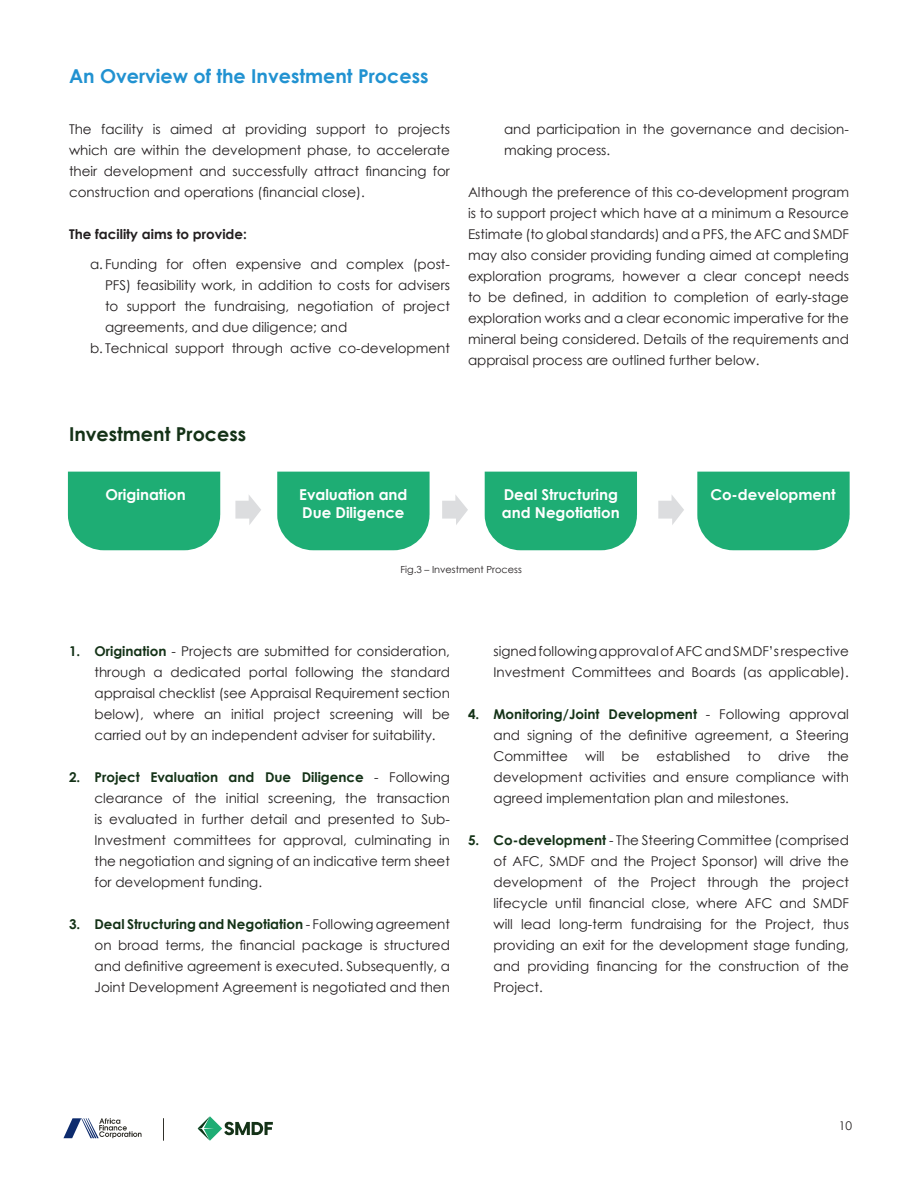
<style>
.page{position:relative;width:918px;height:1188px;background:#fff}
.page>*{position:absolute;margin:0;border:0;box-sizing:border-box;transform-origin:0 0}
.t1{font:700 19.2px "Century Gothic";color:#2192d1}
.t2{font:700 19.2px "Century Gothic";color:#143217}
.t3{font:700 15px/18px "Century Gothic";color:#fff}
.t4{font:13.5px/21px "Century Gothic";color:#231f20;text-align:justify}
.t5{font:700 13.5px "Century Gothic";color:#231f20}
.t6{font:12px "Century Gothic";color:#231f20}
.t7{font:9.75px "Century Gothic";color:#231f20}
.s1{font-weight:700;color:#143217}
</style>
<div class="page">
<svg style="left:198px;top:1116px;width:75px;height:25px"></svg>
<svg style="left:63px;top:1118px;width:79px;height:20px"></svg>
<svg style="left:163px;top:1118px;width:1px;height:23px"></svg>
<div style="left:68px;top:472px;width:152px;height:78px;background:#1ead74"></div>
<svg style="left:235px;top:495px;width:26px;height:30px"></svg>
<svg style="left:442px;top:495px;width:26px;height:30px"></svg>
<svg style="left:658px;top:495px;width:26px;height:30px"></svg>
<div style="left:277px;top:472px;width:153px;height:78px;background:#1ead74"></div>
<div style="left:485px;top:472px;width:152px;height:78px;background:#1ead74"></div>
<div style="left:697px;top:472px;width:153px;height:78px;background:#1ead74"></div>
<h1 class="t1" style="left:69px;top:62px;width:361px">An Overview of the Investment Process</h1>
<p class="t4" style="left:69px;top:119px;width:383px">The facility is aimed at providing support to projects which are within the development phase, to accelerate their development and successfully attract financing for construction and operations (financial close).</p>
<p class="t5" style="left:69px;top:224px;width:179px">The facility aims to provide:</p>
<p class="t4" style="left:90px;top:254px;width:362px">a. Funding for often expensive and complex (post-</p>
<p class="t4" style="left:105px;top:275px;width:346px">PFS) feasibility work, in addition to costs for advisers</p>
<p class="t4" style="left:105px;top:296px;width:347px">to support the fundraising, negotiation of project</p>
<p class="t4" style="left:105px;top:317px;width:244px">agreements, and due diligence; and</p>
<p class="t4" style="left:90px;top:338px;width:361px">b. Technical support through active co-development</p>
<p class="t4" style="left:504px;top:119px;width:346px">and participation in the governance and decision&shy;making process.</p>
<p class="t4" style="left:468px;top:182px;width:383px">Although the preference of this co-development program is to support project which have at a minimum a Resource Estimate (to global standards) and a PFS, the AFC and SMDF may also consider providing funding aimed at completing exploration programs, however a clear concept needs to be defined, in addition to completion of early-stage exploration works and a clear economic imperative for the mineral being considered. Details of the requirements and appraisal process are outlined further below.</p>
<h1 class="t2" style="left:69px;top:420px;width:179px">Investment Process</h1>
<p class="t3" style="left:106px;top:485px;width:82px">Origination</p>
<p class="t3" style="left:299px;top:485px;width:110px">Evaluation and<br>Due Diligence</p>
<p class="t3" style="left:502px;top:485px;width:119px">Deal Structuring and Negotiation</p>
<p class="t3" style="left:710px;top:485px;width:127px">Co-development</p>
<p class="t7" style="left:400px;top:563px;width:123px">Fig.3 – Investment Process</p>
<p class="t4" style="left:95px;top:640px;width:357px;text-indent:-26px"><span class="s1">1. Origination</span> - Projects are submitted for consideration, through a dedicated portal following the standard appraisal checklist (see Appraisal Requirement section below), where an initial project screening will be carried out by an independent adviser for suitability.</p>
<p class="t4" style="left:95px;top:766px;width:357px;text-indent:-26px"><span class="s1">2. Project Evaluation and Due Diligence</span> - Following clearance of the initial screening, the transaction is evaluated in further detail and presented to Sub-Investment committees for approval, culminating in the negotiation and signing of an indicative term sheet for development funding.</p>
<p class="t4" style="left:95px;top:913px;width:357px;text-indent:-26px"><span class="s1">3. Deal Structuring and Negotiation</span> - Following agreement on broad terms, the financial package is structured and definitive agreement is executed. Subsequently, a Joint Development Agreement is negotiated and then</p>
<p class="t4" style="left:494px;top:640px;width:357px">signed following approval of AFC and SMDF’s respective<br>Investment Committees and Boards (as applicable).</p>
<p class="t4" style="left:494px;top:703px;width:357px;text-indent:-26px"><span class="s1">4. Monitoring/Joint Development</span> - Following approval and signing of the definitive agreement, a Steering Committee</p>
<p class="t4" style="left:585px;top:745px;width:21px">will</p>
<p class="t4" style="left:622px;top:745px;width:19px">be</p>
<p class="t4" style="left:657px;top:745px;width:75px">established</p>
<p class="t4" style="left:748px;top:745px;width:15px">to</p>
<p class="t4" style="left:778px;top:745px;width:34px">drive</p>
<p class="t4" style="left:494px;top:745px;width:357px;text-indent:334px">the development activities and ensure compliance with agreed implementation plan and milestones.</p>
<p class="t4" style="left:494px;top:829px;width:357px;text-indent:-26px"><span class="s1">5. Co-development</span> - The Steering Committee (comprised of AFC, SMDF and the Project Sponsor) will drive the development of the Project through the project lifecycle until financial close, where AFC and SMDF will lead long-term fundraising for the Project, thus providing an exit for the development stage funding, and providing financing for the construction of the Project.</p>
<p class="t6" style="left:839px;top:1117px;width:15px">10</p>
</div>
